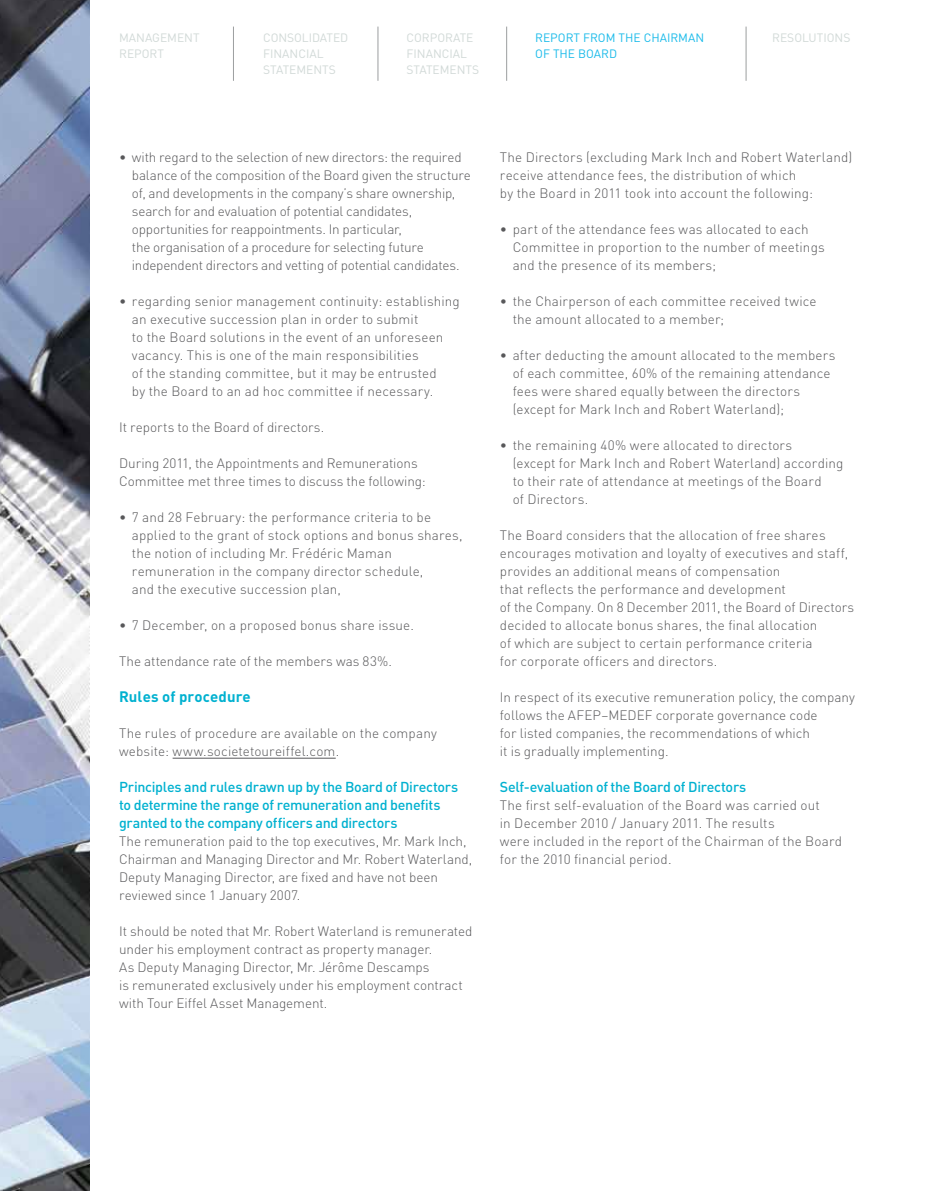
<style>
.page{position:relative;width:936px;height:1191px;background:#fff}
.page>*{position:absolute;margin:0;border:0;box-sizing:border-box;transform-origin:0 0}
.t1{font:700 15px "DIN";letter-spacing:.01em;color:#00b1d0}
.t2{font:500 14.25px/18px "DIN";letter-spacing:-.02em;color:#00b1d0}
.t3{font:300 13.5px/18px "DIN";letter-spacing:.005em;color:#58585a}
.t4{font:300 13.5px/18px "DIN";letter-spacing:-.015em;color:#58585a}
.t5{font:12px/16.2px "DIN";color:#d1d9d7}
.t6{font:12px "DIN";color:#1bbbea}
</style>
<div class="page">
<img style="left:0;top:0;width:89px;height:1191px">
<hr style="left:377px;top:27px;width:1px;height:54px;background:#9c9e9f">
<hr style="left:233px;top:27px;width:1px;height:54px;background:#9c9e9f">
<hr style="left:506px;top:27px;width:1px;height:54px;background:#9c9e9f">
<hr style="left:745px;top:27px;width:1px;height:54px;background:#9c9e9f">
<hr style="left:173px;top:758px;width:163px;height:1px;background:#58585a">
<p class="t5" style="left:119px;top:29px;width:82px">MANAGEMENT<br>REPORT</p>
<p class="t5" style="left:406px;top:29px;width:74px">CORPORATE<br>FINANCIAL<br>STATEMENTS</p>
<p class="t6" style="left:535px;top:30px;width:170px">REPORT FROM THE CHAIRMAN</p>
<p class="t5" style="left:772px;top:29px;width:80px">RESOLUTIONS</p>
<p class="t5" style="left:263px;top:29px;width:87px">CONSOLIDATED<br>FINANCIAL<br>STATEMENTS</p>
<p class="t6" style="left:535px;top:46px;width:83px">OF THE BOARD</p>
<p class="t4" style="left:132px;top:148px;width:340px;text-indent:-13px">• with regard to the selection of new directors: the required balance of the composition of the Board given the structure of, and developments in the company’s share ownership, search for and evaluation of potential candidates, opportunities for reappointments. In particular,<br>the organisation of a procedure for selecting future independent directors and vetting of potential candidates.</p>
<p class="t3" style="left:132px;top:292px;width:329px;text-indent:-13px">• regarding senior management continuity: establishing an executive succession plan in order to submit<br>to the Board solutions in the event of an unforeseen vacancy. This is one of the main responsibilities<br>of the standing committee, but it may be entrusted<br>by the Board to an ad hoc committee if necessary.</p>
<p class="t3" style="left:119px;top:418px;width:207px">It reports to the Board of directors.</p>
<p class="t3" style="left:119px;top:454px;width:308px">During 2011, the Appointments and Remunerations<br>Committee met three times to discuss the following:</p>
<p class="t3" style="left:132px;top:508px;width:332px;text-indent:-13px">• 7 and 28 February: the performance criteria to be applied to the grant of stock options and bonus shares, the notion of including Mr. Frédéric Maman remuneration in the company director schedule,<br>and the executive succession plan,</p>
<p class="t3" style="left:119px;top:616px;width:296px">• 7 December, on a proposed bonus share issue.</p>
<p class="t3" style="left:119px;top:652px;width:274px">The attendance rate of the members was 83%.</p>
<p class="t1" style="left:119px;top:687px;width:133px">Rules of procedure</p>
<p class="t3" style="left:119px;top:724px;width:319px">The rules of procedure are available on the company website: www.societetoureiffel.com.</p>
<p class="t2" style="left:119px;top:777px;width:340px">Principles and rules drawn up by the Board of Directors to determine the range of remuneration and benefits granted to the company officers and directors</p>
<p class="t3" style="left:119px;top:832px;width:354px">The remuneration paid to the top executives, Mr. Mark Inch, Chairman and Managing Director and Mr. Robert Waterland, Deputy Managing Director, are fixed and have not been reviewed since 1 January 2007.</p>
<p class="t3" style="left:119px;top:922px;width:355px">It should be noted that Mr. Robert Waterland is remunerated under his employment contract as property manager.<br>As Deputy Managing Director, Mr. Jérôme Descamps<br>is remunerated exclusively under his employment contract with Tour Eiffel Asset Management.</p>
<p class="t3" style="left:500px;top:148px;width:354px">The Directors (excluding Mark Inch and Robert Waterland) receive attendance fees, the distribution of which<br>by the Board in 2011 took into account the following:</p>
<p class="t3" style="left:512px;top:220px;width:313px;text-indent:-13px">• part of the attendance fees was allocated to each<br>Committee in proportion to the number of meetings and the presence of its members;</p>
<p class="t3" style="left:512px;top:292px;width:305px;text-indent:-13px">• the Chairperson of each committee received twice the amount allocated to a member;</p>
<p class="t3" style="left:512px;top:346px;width:324px;text-indent:-13px">• after deducting the amount allocated to the members of each committee, 60% of the remaining attendance fees were shared equally between the directors (except for Mark Inch and Robert Waterland);</p>
<p class="t3" style="left:512px;top:436px;width:332px;text-indent:-13px">• the remaining 40% were allocated to directors<br>(except for Mark Inch and Robert Waterland) according to their rate of attendance at meetings of the Board<br>of Directors.</p>
<p class="t3" style="left:500px;top:526px;width:356px">The Board considers that the allocation of free shares encourages motivation and loyalty of executives and staff, provides an additional means of compensation<br>that reflects the performance and development<br>of the Company. On 8 December 2011, the Board of Directors decided to allocate bonus shares, the final allocation<br>of which are subject to certain performance criteria<br>for corporate officers and directors.</p>
<p class="t3" style="left:500px;top:688px;width:356px">In respect of its executive remuneration policy, the company follows the AFEP–MEDEF corporate governance code<br>for listed companies, the recommendations of which<br>it is gradually implementing.</p>
<p class="t2" style="left:500px;top:777px;width:248px">Self-evaluation of the Board of Directors</p>
<p class="t3" style="left:500px;top:796px;width:344px">The first self-evaluation of the Board was carried out<br>in December 2010 / January 2011. The results<br>were included in the report of the Chairman of the Board for the 2010 financial period.</p>
</div>
